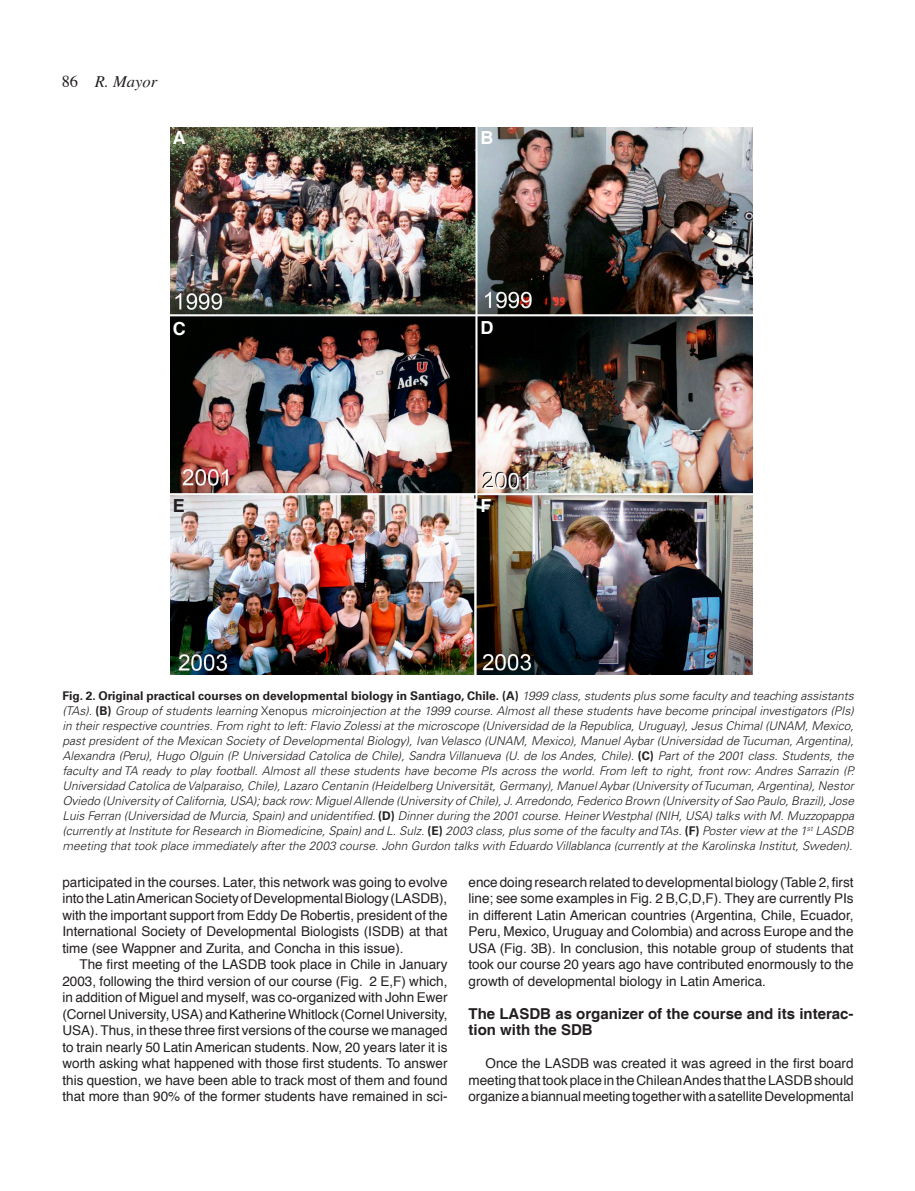
<style>
.page{position:relative;width:915px;height:1191px;background:#fff}
.page>*{position:absolute;margin:0;border:0;box-sizing:border-box;transform-origin:0 0}
._0-PictureA_B_C{font:700 18px "Helvetica";color:#fff}
._0-PictureA_B_C-2{font:700 18px "Helvetica";color:#231f20}
.t1{font:italic 16.5px "Times";color:#231f20}
._0-TitleSmall-1{font:700 15px/16.5px "Helvetica";color:#231f20}
._0-Texto{font:13.5px/16.5px "Helvetica";color:#231f20;text-align:justify}
._0-PictureLegendText{font:italic 300 12px/15px "Univers LT Std";color:#231f20;text-align:justify}
.s1{font-style:normal}
.s2{font-weight:700;font-style:normal}
</style>
<div class="page">
<img style="left:170px;top:128px;width:582px;height:547px">
<h2 class="t1" style="left:62px;top:72px;width:97px"><span class="s1">86</span> R. Mayor</h2>
<p class="_0-PictureA_B_C" style="left:173px;top:126px;width:14px">A</p>
<p class="_0-PictureA_B_C" style="left:480px;top:126px;width:14px">B</p>
<p class="_0-PictureA_B_C" style="left:173px;top:318px;width:14px">C</p>
<p class="_0-PictureA_B_C" style="left:480px;top:316px;width:14px">D</p>
<p class="_0-PictureA_B_C-2" style="left:173px;top:494px;width:14px">E</p>
<p class="_0-PictureA_B_C" style="left:480px;top:494px;width:12px">F</p>
<p class="_0-PictureLegendText" style="left:62px;top:688px;width:792px"><span class="s2">Fig. 2. Original practical courses on developmental biology in Santiago, Chile. (A)</span> 1999 class, students plus some faculty and teaching assistants (TAs). <span class="s2">(B)</span> Group of students learning <span class="s1">Xenopus</span> microinjection at the 1999 course. Almost all these students have become principal investigators (PIs) in their respective countries. From right to left: Flavio Zolessi at the microscope (Universidad de la Republica, Uruguay), Jesus Chimal (UNAM, Mexico, past president of the Mexican Society of Developmental Biology), Ivan Velasco (UNAM, Mexico), Manuel Aybar (Universidad de Tucuman, Argentina), Alexandra (Peru), Hugo Olguin (P. Universidad Catolica de Chile), Sandra Villanueva (U. de los Andes, Chile). <span class="s2">(C)</span> Part of the 2001 class. Students, the faculty and TA ready to play football. Almost all these students have become PIs across the world. From left to right, front row: Andres Sarrazin (P.<br>Universidad Catolica de Valparaiso, Chile), Lazaro Centanin (Heidelberg Universität, Germany), Manuel Aybar (University of Tucuman, Argentina), Nestor Oviedo (University of California, USA); back row: Miguel Allende (University of Chile), J. Arredondo, Federico Brown (University of Sao Paulo, Brazil), Jose Luis Ferran (Universidad de Murcia, Spain) and unidentified. <span class="s2">(D)</span> Dinner during the 2001 course. Heiner Westphal (NIH, USA) talks with M. Muzzopappa (currently at Institute for Research in Biomedicine, Spain) and L. Sulz. <span class="s2">(E)</span> 2003 class, plus some of the faculty and TAs. <span class="s2">(F)</span> Poster view at the 1<sup>st</sup> LASDB meeting that took place immediately after the 2003 course. John Gurdon talks with Eduardo Villablanca (currently at the Karolinska Institut, Sweden).</p>
<p class="_0-Texto" style="left:62px;top:874px;width:386px">participated in the courses. Later, this network was going to evolve into the Latin American Society of Developmental Biology (LASDB), with the important support from Eddy De Robertis, president of the International Society of Developmental Biologists (ISDB) at that time (see Wappner and Zurita, and Concha in this issue).</p>
<p class="_0-Texto" style="left:62px;top:956px;width:386px;text-indent:17px">The first meeting of the LASDB took place in Chile in January 2003, following the third version of our course (Fig. 2 E,F) which, in addition of Miguel and myself, was co-organized with John Ewer (Cornel University, USA) and Katherine Whitlock (Cornel University, USA). Thus, in these three first versions of the course we managed to train nearly 50 Latin American students. Now, 20 years later it is worth asking what happened with those first students. To answer this question, we have been able to track most of them and found that more than 90% of the former students have remained in sci-</p>
<p class="_0-Texto" style="left:468px;top:874px;width:386px">ence doing research related to developmental biology (Table 2, first line; see some examples in Fig. 2 B,C,D,F). They are currently PIs in different Latin American countries (Argentina, Chile, Ecuador, Peru, Mexico, Uruguay and Colombia) and across Europe and the USA (Fig. 3B). In conclusion, this notable group of students that took our course 20 years ago have contributed enormously to the growth of developmental biology in Latin America.</p>
<p class="_0-TitleSmall-1" style="left:468px;top:1006px;width:386px">The LASDB as organizer of the course and its interac&shy;tion with the SDB</p>
<p class="_0-Texto" style="left:468px;top:1055px;width:386px;text-indent:17px">Once the LASDB was created it was agreed in the first board meeting that took place in the Chilean Andes that the LASDB should organize a biannual meeting together with a satellite Developmental</p>
</div>
